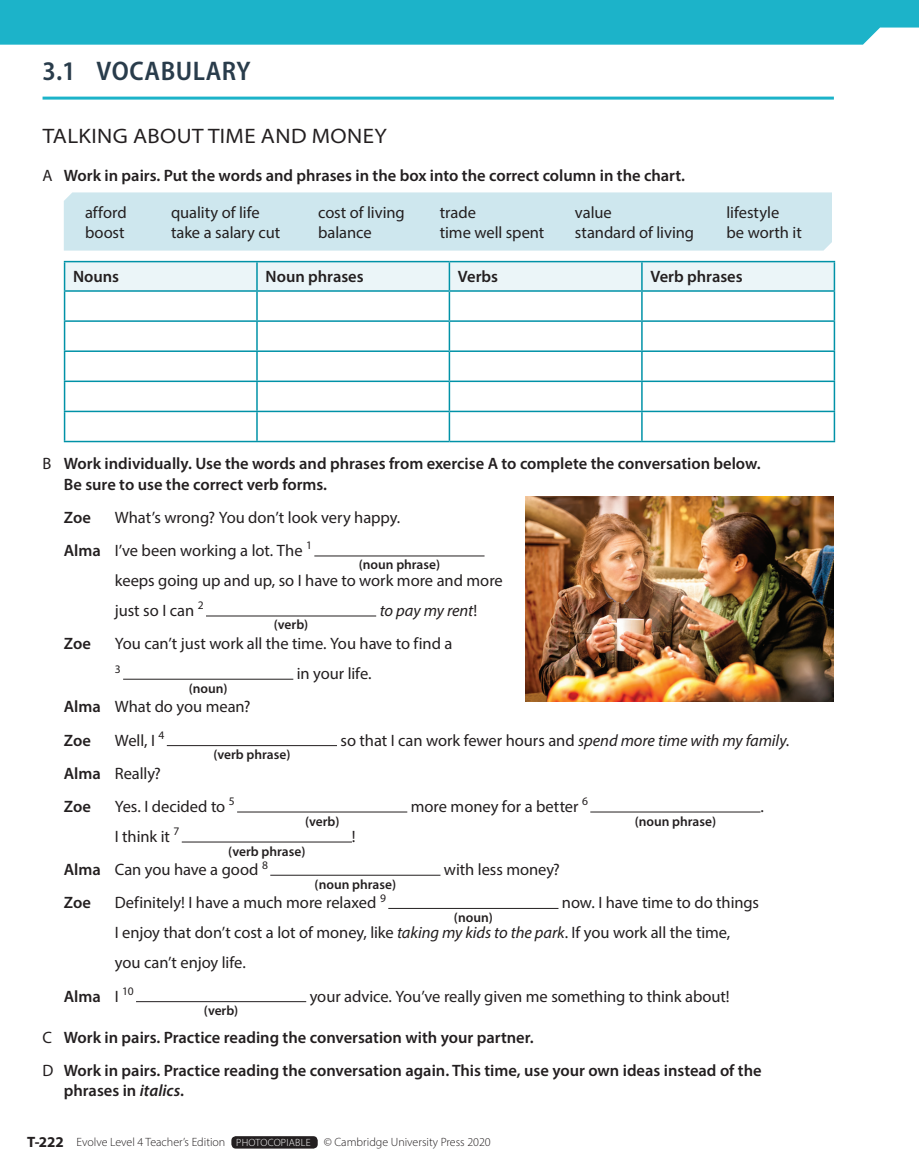
<style>
.page{position:relative;width:919px;height:1174px;background:#fff}
.page>*{position:absolute;margin:0;border:0;box-sizing:border-box;transform-origin:0 0}
.t1{font:600 semi-condensed 27px "Myriad Pro";letter-spacing:.02em;color:#293c4b}
.t2{font:semi-expanded 21px "Myriad Pro";letter-spacing:.02em;color:#231f20}
.t3{font:16.5px/30px "Myriad Pro";letter-spacing:-.005em;color:#231f20}
.t4{font:600 16.5px/20.2px "Myriad Pro";color:#231f20}
.t5{font:italic 16.5px "Myriad Pro";letter-spacing:-.01em;color:#231f20}
.t6{font:600 13.5px "Myriad Pro";color:#231f20}
.t7{font:300 12px "Myriad Pro";color:#231f20}
.t8{font:11.55px "Myriad Pro";color:#231f20}
.s1{font-weight:400}
.s2{font-weight:600}
.s3{font-style:normal}
.s4{font-style:italic}
.s5{font-weight:700;font-size:15px}
.s6{font-size:10.5px;color:#fff}
</style>
<div class="page">
<div style="left:64px;top:192px;width:767px;height:59px;background:#cee7ee"></div>
<hr style="left:64px;top:261px;width:193px;height:1px;background:#0092a7">
<hr style="left:257px;top:261px;width:192px;height:1px;background:#0092a7">
<hr style="left:449px;top:261px;width:193px;height:1px;background:#0092a7">
<hr style="left:642px;top:261px;width:193px;height:1px;background:#0092a7">
<hr style="left:833px;top:262px;width:2px;height:28px;background:#0092a7">
<hr style="left:642px;top:290px;width:193px;height:2px;background:#0092a7">
<hr style="left:833px;top:292px;width:2px;height:28px;background:#0092a7">
<hr style="left:642px;top:320px;width:193px;height:2px;background:#0092a7">
<hr style="left:833px;top:322px;width:2px;height:28px;background:#0092a7">
<hr style="left:642px;top:350px;width:193px;height:2px;background:#0092a7">
<hr style="left:833px;top:352px;width:2px;height:28px;background:#0092a7">
<hr style="left:642px;top:380px;width:193px;height:2px;background:#0092a7">
<hr style="left:833px;top:382px;width:2px;height:29px;background:#0092a7">
<hr style="left:642px;top:411px;width:193px;height:1px;background:#0092a7">
<svg style="left:64px;top:262px;width:770px;height:179px"></svg>
<hr style="left:833px;top:412px;width:2px;height:29px;background:#0092a7">
<hr style="left:64px;top:441px;width:193px;height:1px;background:#0092a7">
<hr style="left:257px;top:441px;width:192px;height:1px;background:#0092a7">
<hr style="left:449px;top:441px;width:193px;height:1px;background:#0092a7">
<hr style="left:642px;top:441px;width:193px;height:1px;background:#0092a7">
<hr style="left:314px;top:555px;width:170px;height:1px;background:#231f20">
<hr style="left:206px;top:615px;width:170px;height:1px;background:#231f20">
<hr style="left:123px;top:679px;width:170px;height:1px;background:#231f20">
<hr style="left:167px;top:745px;width:170px;height:1px;background:#231f20">
<hr style="left:237px;top:811px;width:170px;height:1px;background:#231f20">
<hr style="left:590px;top:811px;width:170px;height:1px;background:#231f20">
<hr style="left:182px;top:841px;width:170px;height:1px;background:#231f20">
<hr style="left:270px;top:875px;width:170px;height:1px;background:#231f20">
<hr style="left:388px;top:908px;width:170px;height:1px;background:#231f20">
<hr style="left:136px;top:1001px;width:170px;height:1px;background:#231f20">
<img style="left:525px;top:496px;width:308px;height:206px">
<div style="left:0;top:0;width:918px;height:45px;background:#1cb3c9"></div>
<hr style="left:43px;top:97px;width:790px;height:3px;background:#1cb3c9">
<div style="left:231px;top:1136px;width:87px;height:12px;background:#231f20;border-radius:4px"></div>
<h1 class="t1" style="left:43px;top:54px;width:209px">3.1 VOCABULARY</h1>
<p class="t2" style="left:43px;top:123px;width:345px">TALKING ABOUT TIME AND MONEY</p>
<p class="t4" style="left:43px;top:164px;width:644px"><span class="s1">A</span> Work in pairs. Put the words and phrases in the box into the correct column in the chart.</p>
<p class="t3" style="left:85px;top:197px;width:43px">afford</p>
<p class="t3" style="left:171px;top:197px;width:90px">quality of life</p>
<p class="t3" style="left:318px;top:197px;width:88px">cost of living</p>
<p class="t3" style="left:440px;top:197px;width:38px">trade</p>
<p class="t3" style="left:575px;top:197px;width:38px">value</p>
<p class="t3" style="left:726px;top:197px;width:54px">lifestyle</p>
<p class="t3" style="left:85px;top:217px;width:41px">boost</p>
<p class="t3" style="left:171px;top:217px;width:111px">take a salary cut</p>
<p class="t3" style="left:318px;top:217px;width:55px">balance</p>
<p class="t3" style="left:440px;top:217px;width:106px">time well spent</p>
<p class="t3" style="left:575px;top:217px;width:121px">standard of living</p>
<p class="t3" style="left:726px;top:217px;width:77px">be worth it</p>
<p class="t4" style="left:73px;top:266px;width:48px">Nouns</p>
<p class="t4" style="left:265px;top:266px;width:100px">Noun phrases</p>
<p class="t4" style="left:458px;top:266px;width:42px">Verbs</p>
<p class="t4" style="left:650px;top:266px;width:94px">Verb phrases</p>
<p class="t4" style="left:64px;top:453px;width:698px;text-indent:-21px"><span class="s1">B</span> Work individually. Use the words and phrases from exercise A to complete the conversation below.<br>Be sure to use the correct verb forms.</p>
<p class="t4" style="left:64px;top:506px;width:29px">Zoe</p>
<p class="t3" style="left:64px;top:500px;width:338px;line-height:33.2px;text-indent:51px">What’s wrong? You don’t look very happy.<br><span class="s2">Alma</span> I’ve been working a lot. The <sup>1</sup></p>
<p class="t6" style="left:358px;top:556px;width:83px">(noun phrase)</p>
<p class="t3" style="left:115px;top:565px;width:389px">keeps going up and up, so I have to work more and more just so I can <sup>2</sup></p>
<p class="t6" style="left:274px;top:616px;width:36px">(verb)</p>
<p class="t5" style="left:379px;top:600px;width:99px">to pay my rent<span class="s3">!</span></p>
<p class="t4" style="left:64px;top:633px;width:29px">Zoe</p>
<p class="t3" style="left:115px;top:628px;width:339px">You can’t just work all the time. You have to find a</p>
<p class="t8" style="left:115px;top:661px;width:7px">3</p>
<p class="t6" style="left:189px;top:679px;width:40px">(noun)</p>
<p class="t3" style="left:297px;top:658px;width:76px">in your life.</p>
<p class="t3" style="left:64px;top:690px;width:188px;line-height:33.2px"><span class="s2">Alma</span> What do you mean?<br><span class="s2">Zoe</span></p>
<p class="t3" style="left:115px;top:725px;width:51px">Well, I <sup>4</sup></p>
<p class="t6" style="left:213px;top:746px;width:79px">(verb phrase)</p>
<p class="t4" style="left:64px;top:756px;width:99px;line-height:33.2px">Alma <span class="s1">Really?<br></span>Zoe</p>
<p class="t3" style="left:115px;top:791px;width:121px">Yes. I decided to <sup>5</sup></p>
<p class="t3" style="left:115px;top:821px;width:66px">I think it <sup>7</sup></p>
<p class="t3" style="left:340px;top:725px;width:450px">so that I can work fewer hours and <span class="s4">spend more time with my family</span>.</p>
<p class="t6" style="left:305px;top:812px;width:36px">(verb)</p>
<p class="t3" style="left:352px;top:821px;width:5px">!</p>
<p class="t3" style="left:411px;top:791px;width:179px">more money for a better <sup>6</sup></p>
<p class="t6" style="left:634px;top:812px;width:83px">(noun phrase)</p>
<p class="t3" style="left:760px;top:791px;width:5px">.</p>
<p class="t6" style="left:228px;top:842px;width:79px">(verb phrase)</p>
<p class="t3" style="left:64px;top:854px;width:206px"><span class="s2">Alma</span> Can you have a good <sup>8</sup></p>
<p class="t6" style="left:314px;top:875px;width:83px">(noun phrase)</p>
<p class="t3" style="left:444px;top:854px;width:117px">with less money?</p>
<p class="t4" style="left:64px;top:892px;width:29px">Zoe</p>
<p class="t3" style="left:115px;top:887px;width:272px">Definitely! I have a much more relaxed <sup>9</sup></p>
<p class="t3" style="left:115px;top:887px;width:645px;text-indent:447px">now. I have time to do things<br>I enjoy that don’t cost a lot of money, like <span class="s4">taking my kids to the park</span>. If you work all the time, you can’t enjoy life.</p>
<p class="t4" style="left:64px;top:985px;width:71px">Alma <span class="s1">I</span> <sup>10</sup></p>
<p class="t6" style="left:204px;top:1002px;width:36px">(verb)</p>
<p class="t6" style="left:454px;top:908px;width:40px">(noun)</p>
<p class="t3" style="left:310px;top:980px;width:421px">your advice. You’ve really given me something to think about!</p>
<p class="t4" style="left:43px;top:1020px;width:720px;line-height:33px"><span class="s1">C</span> Work in pairs. Practice reading the conversation with your partner.<br><span class="s1">D</span> Work in pairs. Practice reading the conversation again. This time, use your own ideas instead of the</p>
<p class="t4" style="left:64px;top:1080px;width:122px">phrases in <span class="s4">italics</span>.</p>
<p class="t7" style="left:27px;top:1135px;width:465px"><span class="s5">T-222</span> Evolve Level 4 Teacher’s Edition <span class="s6">PHOTOCOPIABLE</span> © Cambridge University Press 2020</p>
</div>
